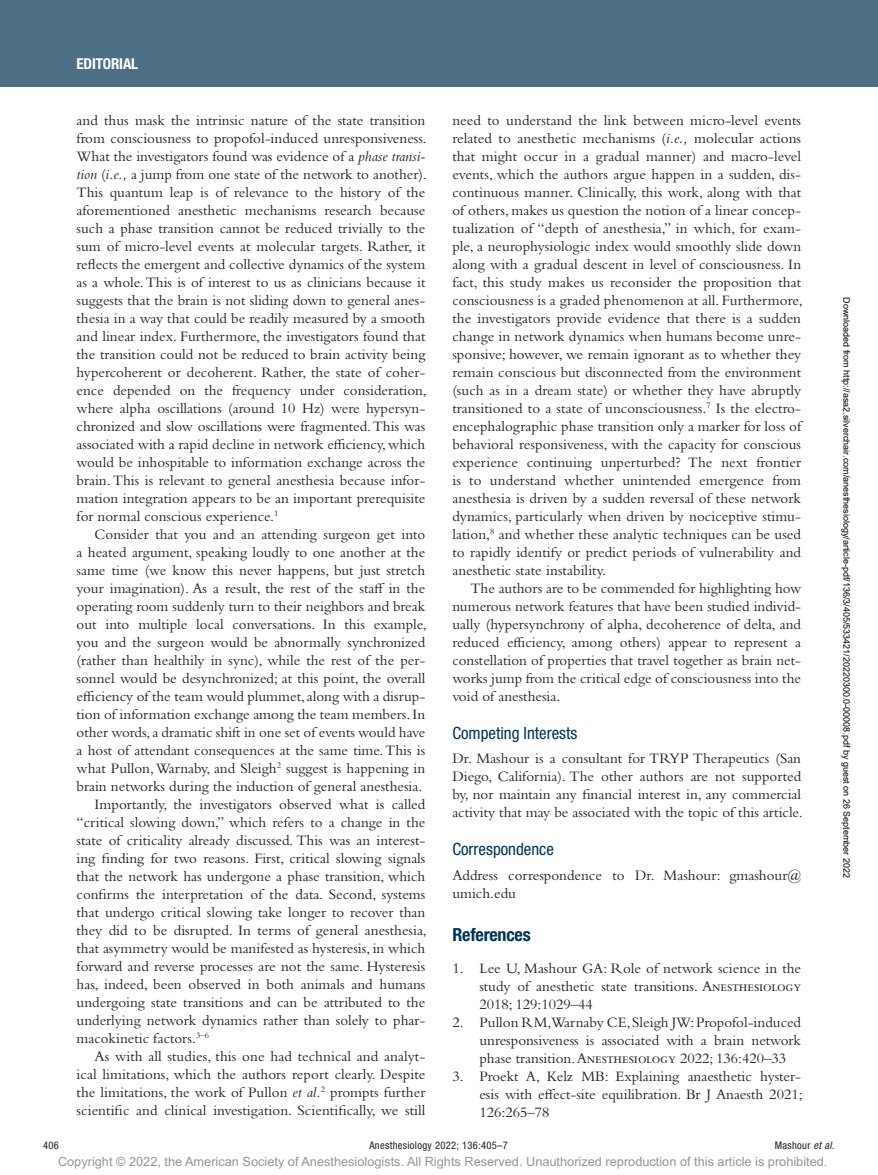
<style>
.page{position:relative;width:878px;height:1175px;background:#fff}
.page>*{position:absolute;margin:0;border:0;box-sizing:border-box;transform-origin:0 0}
.t1{font:700 condensed 18px "Helvetica Neue LT Std";letter-spacing:-.01em;color:#003250}
.t2{font:condensed 16.8px "Helvetica Neue LT Std";color:#003250}
.t3{font:15px/18px "Bembo Std";color:#231f20;text-align:justify}
.t4{font:700 condensed 15px "Helvetica Neue LT Std";letter-spacing:-.01em;color:#fff}
.t5{font:12.75px "Arial MT Std";color:#939598}
.t6{font:condensed 10.5px "Helvetica Neue LT Std";letter-spacing:.03em;color:#231f20}
.t7{font:9px "Arial";color:#000}
.s1{font-style:italic}
</style>
<div class="page">
<div style="left:0;top:0;width:878px;height:86px;background:#4d6f84"></div>
<p class="t4" style="left:77px;top:54px;width:63px">EDITORIAL</p>
<p class="t3" style="left:452px;top:111px;width:352px">need to understand the link between micro-level events related to anesthetic mechanisms (<span class="s1">i.e.,</span> molecular actions that might occur in a gradual manner) and macro-level events, which the authors argue happen in a sudden, dis&shy;continuous manner. Clinically, this work, along with that of others, makes us question the notion of a linear concep&shy;tualization of “depth of anesthesia,” in which, for exam&shy;ple, a neurophysiologic index would smoothly slide down along with a gradual descent in level of consciousness. In fact, this study makes us reconsider the proposition that consciousness is a graded phenomenon at all. Furthermore, the investigators provide evidence that there is a sudden change in network dynamics when humans become unre&shy;sponsive; however, we remain ignorant as to whether they remain conscious but disconnected from the environment (such as in a dream state) or whether they have abruptly transitioned to a state of unconsciousness.<sup>7</sup> Is the electro&shy;encephalographic phase transition only a marker for loss of behavioral responsiveness, with the capacity for conscious experience continuing unperturbed? The next frontier is to understand whether unintended emergence from anesthesia is driven by a sudden reversal of these network dynamics, particularly when driven by nociceptive stimu&shy;lation,<sup>8</sup> and whether these analytic techniques can be used to rapidly identify or predict periods of vulnerability and anesthetic state instability.</p>
<p class="t3" style="left:452px;top:579px;width:350px;text-indent:18px">The authors are to be commended for highlighting how numerous network features that have been studied individ&shy;ually (hypersynchrony of alpha, decoherence of delta, and reduced efficiency, among others) appear to represent a constellation of properties that travel together as brain net&shy;works jump from the critical edge of consciousness into the void of anesthesia.</p>
<p class="t2" style="left:452px;top:723px;width:126px">Competing Interests</p>
<p class="t3" style="left:452px;top:749px;width:352px">Dr. Mashour is a consultant for TRYP Therapeutics (San Diego, California). The other authors are not supported by, nor maintain any financial interest in, any commercial activity that may be associated with the topic of this article.</p>
<p class="t2" style="left:452px;top:839px;width:103px">Correspondence</p>
<p class="t3" style="left:452px;top:865px;width:350px">Address correspondence to Dr. Mashour: gmashour@ umich.edu</p>
<p class="t1" style="left:452px;top:923px;width:80px">References</p>
<p class="t3" style="left:479px;top:958px;width:323px;text-indent:-27px">1. Lee U, Mashour GA: Role of network science in the study of anesthetic state transitions. Anesthesiology 2018; 129:1029–44</p>
<p class="t3" style="left:479px;top:1012px;width:323px;text-indent:-27px">2. Pullon RM,Warnaby CE, Sleigh JW: Propofol-induced unresponsiveness is associated with a brain network phase transition. Anesthesiology 2022; 136:420–33</p>
<p class="t3" style="left:479px;top:1066px;width:325px;text-indent:-27px">3. Proekt A, Kelz MB: Explaining anaesthetic hyster&shy;esis with effect-site equilibration. Br J Anaesth 2021; 126:265–78</p>
<p class="t5" style="left:58px;top:1154px;width:771px">Copyright © 2022, the American Society of Anesthesiologists. All Rights Reserved. Unauthorized reproduction of this article is prohibited.</p>
<p class="t3" style="left:77px;top:111px;width:352px">and thus mask the intrinsic nature of the state transition from consciousness to propofol-induced unresponsiveness.<br>What the investigators found was evidence of a <span class="s1">phase transi&shy;tion</span> (<span class="s1">i.e.,</span> a jump from one state of the network to another).<br>This quantum leap is of relevance to the history of the aforementioned anesthetic mechanisms research because such a phase transition cannot be reduced trivially to the sum of micro-level events at molecular targets. Rather, it reflects the emergent and collective dynamics of the system as a whole. This is of interest to us as clinicians because it suggests that the brain is not sliding down to general anes&shy;thesia in a way that could be readily measured by a smooth and linear index. Furthermore, the investigators found that the transition could not be reduced to brain activity being hypercoherent or decoherent. Rather, the state of coher&shy;ence depended on the frequency under consideration, where alpha oscillations (around 10 Hz) were hypersyn&shy;chronized and slow oscillations were fragmented. This was associated with a rapid decline in network efficiency, which would be inhospitable to information exchange across the brain. This is relevant to general anesthesia because infor&shy;mation integration appears to be an important prerequisite for normal conscious experience.<sup>1</sup></p>
<p class="t3" style="left:95px;top:525px;width:332px">Consider that you and an attending surgeon get into</p>
<p class="t3" style="left:77px;top:543px;width:350px">a heated argument, speaking loudly to one another at the</p>
<p class="t3" style="left:77px;top:561px;width:350px">same time (we know this never happens, but just stretch</p>
<p class="t3" style="left:77px;top:579px;width:350px">your imagination). As a result, the rest of the staff in the</p>
<p class="t3" style="left:77px;top:597px;width:350px">operating room suddenly turn to their neighbors and break</p>
<p class="t3" style="left:77px;top:615px;width:352px">out into multiple local conversations. In this example,</p>
<p class="t3" style="left:77px;top:633px;width:350px">you and the surgeon would be abnormally synchronized</p>
<p class="t3" style="left:77px;top:651px;width:350px">(rather than healthily in sync), while the rest of the per-</p>
<p class="t3" style="left:77px;top:669px;width:350px">sonnel would be desynchronized; at this point, the overall</p>
<p class="t3" style="left:77px;top:687px;width:350px">efficiency of the team would plummet, along with a disrup-</p>
<p class="t3" style="left:77px;top:705px;width:350px">tion of information exchange among the team members. In</p>
<p class="t3" style="left:77px;top:723px;width:350px">other words, a dramatic shift in one set of events would have</p>
<p class="t3" style="left:77px;top:741px;width:350px">a host of attendant consequences at the same time. This is</p>
<p class="t3" style="left:77px;top:759px;width:350px">what Pullon, Warnaby, and Sleigh<sup>2</sup> suggest is happening in</p>
<p class="t3" style="left:77px;top:777px;width:347px">brain networks during the induction of general anesthesia.</p>
<p class="t3" style="left:95px;top:795px;width:332px">Importantly, the investigators observed what is called</p>
<p class="t3" style="left:77px;top:813px;width:350px">“critical slowing down,” which refers to a change in the</p>
<p class="t3" style="left:77px;top:831px;width:350px">state of criticality already discussed. This was an interest-</p>
<p class="t3" style="left:77px;top:849px;width:350px">ing finding for two reasons. First, critical slowing signals</p>
<p class="t3" style="left:77px;top:867px;width:350px">that the network has undergone a phase transition, which</p>
<p class="t3" style="left:77px;top:885px;width:350px">confirms the interpretation of the data. Second, systems</p>
<p class="t3" style="left:77px;top:903px;width:350px">that undergo critical slowing take longer to recover than</p>
<p class="t3" style="left:77px;top:921px;width:352px">they did to be disrupted. In terms of general anesthesia,</p>
<p class="t3" style="left:77px;top:939px;width:350px">that asymmetry would be manifested as hysteresis, in which</p>
<p class="t3" style="left:77px;top:957px;width:350px">forward and reverse processes are not the same. Hysteresis</p>
<p class="t3" style="left:77px;top:975px;width:350px">has, indeed, been observed in both animals and humans</p>
<p class="t3" style="left:77px;top:993px;width:350px">undergoing state transitions and can be attributed to the</p>
<p class="t3" style="left:77px;top:1011px;width:350px">underlying network dynamics rather than solely to phar-</p>
<p class="t3" style="left:77px;top:1029px;width:134px">macokinetic factors.<sup>3–6</sup></p>
<p class="t3" style="left:95px;top:1047px;width:332px">As with all studies, this one had technical and analyt-</p>
<p class="t3" style="left:77px;top:1065px;width:350px">ical limitations, which the authors report clearly. Despite</p>
<p class="t3" style="left:77px;top:1083px;width:350px">the limitations, the work of Pullon <span class="s1">et al.</span><sup>2</sup> prompts further</p>
<p class="t3" style="left:77px;top:1101px;width:350px">scientific and clinical investigation. Scientifically, we still</p>
<p class="t7" style="left:850px;top:297px;width:582px;rotate:90deg">Downloaded from http://asa2.silverchair.com/anesthesiology/article-pdf/136/3/405/533421/20220300.0-00008.pdf by guest on 26 September 2022</p>
<p class="t6" style="left:43px;top:1139px;width:17px">406</p>
<p class="t6" style="left:369px;top:1139px;width:140px">Anesthesiology 2022; 136:405–7</p>
<p class="t6" style="left:774px;top:1139px;width:61px">Mashour <span class="s1">et al.</span></p>
</div>
